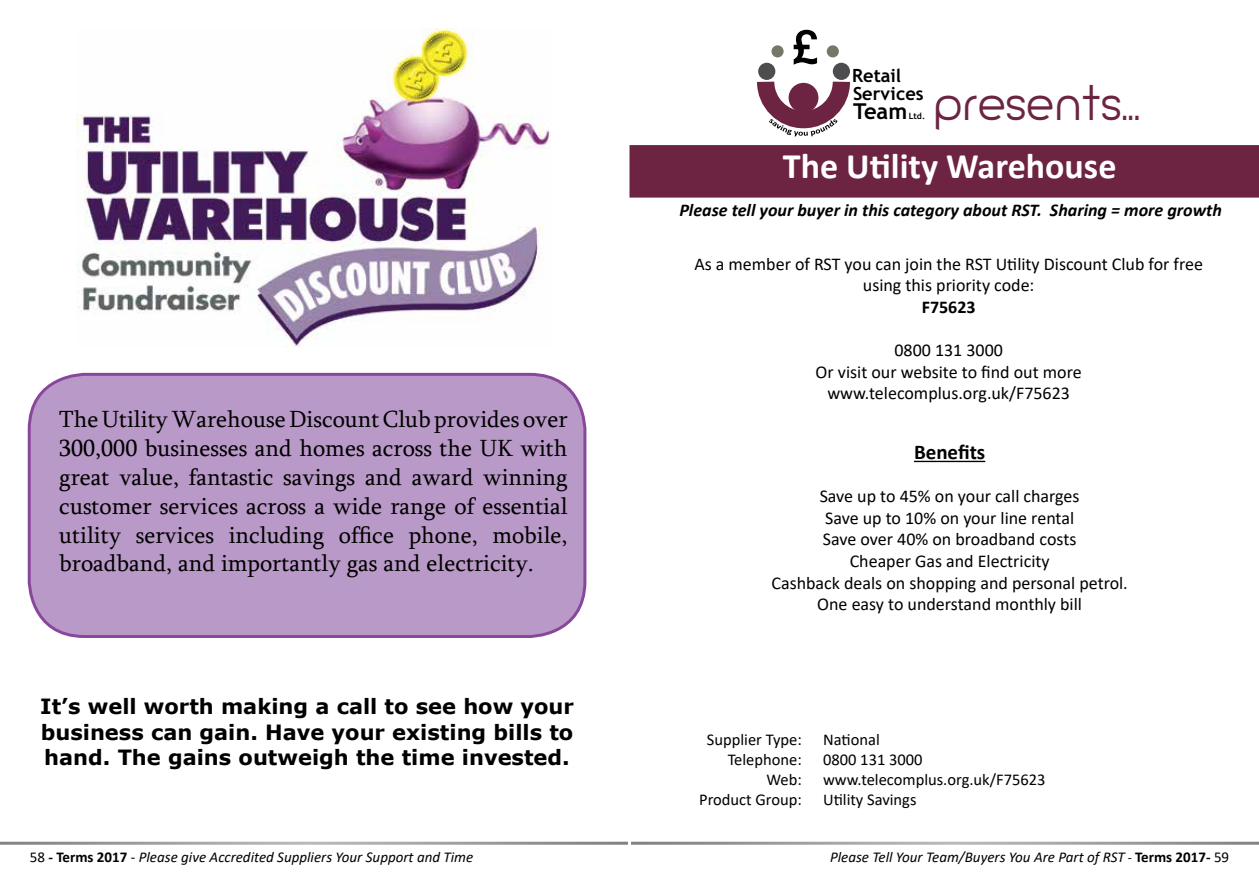
<style>
.page{position:relative;width:1259px;height:893px;background:#fff}
.page>*{position:absolute;margin:0;border:0;box-sizing:border-box;transform-origin:0 0}
.t1{font:45px "Giorgio";color:#6d2443}
.t2{font:700 36px "Calibri";color:#fff}
.t3{font:24px/28.8px "Sylfaen";color:#000;text-align:justify}
.t4{font:700 21.9px "Trebuchet MS";color:#000}
.t5{font:700 21px/25.2px "Verdana";color:#000;text-align:justify}
.t6{font:700 21px "Calibri";color:#000}
.t7{font:700 18.15px "Trebuchet MS";color:#000}
.t8{font:18px/21.6px "Calibri";color:#000;text-align:center}
.t9{font:italic 700 18px "Calibri";color:#000}
.t10{font:700 18px "Calibri";color:#000}
.t11{font:16.5px "Calibri";color:#000}
.t12{font:italic 15px "Calibri";color:#000}
.t13{font:700 8.7px "Trebuchet MS";color:#000}
.s1{font-style:normal}
.s2{font-weight:700;font-style:normal}
.s3{font-size:13.5px}
</style>
<div class="page">
<div style="left:629px;top:145px;width:630px;height:53px;background:#6d2443"></div>
<svg style="left:757px;top:30px;width:93px;height:106px"></svg>
<div style="left:29px;top:374px;width:556px;height:262px;background:#b999c7;border-radius:55px"></div>
<div style="left:28px;top:373px;width:558px;height:265px;border:3px solid #89479c;border-radius:55px"></div>
<img style="left:77px;top:29px;width:473px;height:318px">
<hr style="left:914px;top:461px;width:71px;height:1px;background:#000">
<p class="t7" style="left:852px;top:64px;width:51px">Retail</p>
<p class="t4" style="left:853px;top:98px;width:56px">Team</p>
<p class="t13" style="left:908px;top:111px;width:18px">Ltd.</p>
<p class="t7" style="left:853px;top:82px;width:72px">Services</p>
<h1 class="t1" style="left:933px;top:75px;width:209px">presents...</h1>
<h2 class="t2" style="left:783px;top:141px;width:335px">The Utility Warehouse</h2>
<p class="t9" style="left:679px;top:197px;width:544px">Please tell your buyer in this category about RST. Sharing = more growth</p>
<p class="t3" style="left:59px;top:404px;width:510px">The Utility Warehouse Discount Club provides over 300,000 businesses and homes across the UK with great value, fantastic savings and award winning customer services across a wide range of essential utility services including office phone, mobile, broadband, and importantly gas and electricity.</p>
<p class="t5" style="left:40px;top:694px;width:535px">It’s well worth making a call to see how your business can gain. Have your existing bills to hand. The gains outweigh the time invested.</p>
<p class="t8" style="left:694px;top:254px;width:510px">As a member of RST you can join the RST Utility Discount Club for free using this priority code:</p>
<p class="t10" style="left:921px;top:294px;width:55px">F75623</p>
<p class="t8" style="left:815px;top:340px;width:268px">0800 131 3000<br>Or visit our website to find out more www.telecomplus.org.uk/F75623</p>
<p class="t6" style="left:914px;top:437px;width:73px">Benefits</p>
<p class="t8" style="left:771px;top:486px;width:358px">Save up to 45% on your call charges<br>Save up to 10% on your line rental<br>Save over 40% on broadband costs<br>Cheaper Gas and Electricity<br>Cashback deals on shopping and personal petrol.<br>One easy to understand monthly bill</p>
<p class="t11" style="left:707px;top:728px;width:96px">Supplier Type:</p>
<p class="t11" style="left:823px;top:728px;width:58px">National</p>
<p class="t11" style="left:727px;top:748px;width:76px">Telephone:</p>
<p class="t11" style="left:823px;top:748px;width:101px">0800 131 3000</p>
<p class="t11" style="left:766px;top:768px;width:37px">Web:</p>
<p class="t11" style="left:823px;top:768px;width:224px">www.telecomplus.org.uk/F75623</p>
<p class="t11" style="left:699px;top:788px;width:104px">Product Group:</p>
<p class="t11" style="left:823px;top:788px;width:95px">Utility Savings</p>
<p class="t12" style="left:30px;top:846px;width:445px"><span class="s1">58</span> <span class="s2">- Terms 2017</span> <span class="s1">-</span> Please give Accredited Suppliers Your Support and Time</p>
<p class="t12" style="left:830px;top:846px;width:401px">Please Tell Your Team/Buyers You Are Part of RST <span class="s3">-</span> <span class="s2">Terms 2017-</span> <span class="s1">59</span></p>
</div>
